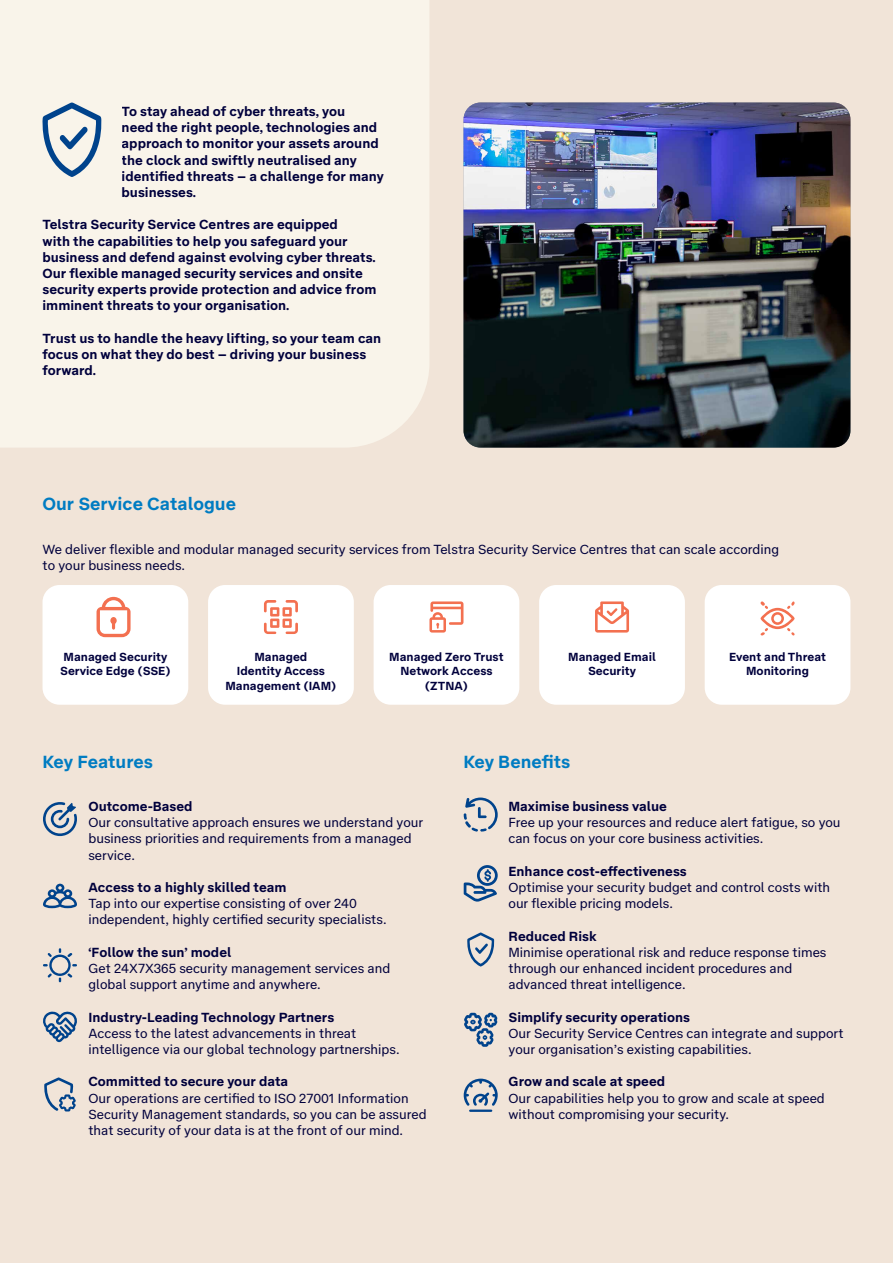
<style>
.page{position:relative;width:893px;height:1263px;background:#f1e4d8}
.page>*{position:absolute;margin:0;border:0;box-sizing:border-box;transform-origin:0 0}
.t1{font:700 18px "Telstra Text";color:#007cc2}
.t2{font:13.5px/16.2px "Telstra Text";color:#00003c}
.t3{font:700 13.5px/16.2px "Telstra Text";color:#00003c}
.t4{font:700 12px/14.4px "Telstra Text";color:#00003c;text-align:center}
</style>
<div class="page">
<div style="left:0;top:0;width:429px;height:448px;background:#f9f4ea"></div>
<div style="left:43px;top:103px;width:79px;height:85px;background:#f9f4ea"></div>
<img style="left:463px;top:103px;width:387px;height:345px">
<svg style="left:42px;top:103px;width:60px;height:74px"></svg>
<div style="left:43px;top:585px;width:145px;height:120px;background:#fff;border-radius:17px"></div>
<svg style="left:97px;top:597px;width:34px;height:40px"></svg>
<div style="left:208px;top:585px;width:146px;height:120px;background:#fff;border-radius:17px"></div>
<svg style="left:264px;top:600px;width:34px;height:34px"></svg>
<div style="left:374px;top:585px;width:145px;height:120px;background:#fff;border-radius:17px"></div>
<svg style="left:429px;top:601px;width:34px;height:31px"></svg>
<div style="left:539px;top:585px;width:146px;height:120px;background:#fff;border-radius:17px"></div>
<svg style="left:595px;top:601px;width:34px;height:31px"></svg>
<div style="left:705px;top:585px;width:145px;height:120px;background:#fff;border-radius:17px"></div>
<svg style="left:760px;top:601px;width:35px;height:35px"></svg>
<svg style="left:43px;top:884px;width:34px;height:24px"></svg>
<svg style="left:43px;top:948px;width:34px;height:34px"></svg>
<svg style="left:43px;top:1011px;width:34px;height:31px"></svg>
<svg style="left:43px;top:802px;width:34px;height:34px"></svg>
<svg style="left:44px;top:1077px;width:32px;height:34px"></svg>
<svg style="left:464px;top:865px;width:34px;height:36px"></svg>
<svg style="left:464px;top:797px;width:34px;height:34px"></svg>
<svg style="left:467px;top:932px;width:27px;height:34px"></svg>
<svg style="left:464px;top:1013px;width:34px;height:34px"></svg>
<svg style="left:464px;top:1079px;width:34px;height:27px"></svg>
<hr style="left:469px;top:1109px;width:23px;height:3px;background:#00438c">
<p class="t3" style="left:122px;top:102px;width:264px">To stay ahead of cyber threats, you<br>need the right people, technologies and approach to monitor your assets around the clock and swiftly neutralised any identifed threats – a challenge for many businesses.</p>
<p class="t3" style="left:43px;top:216px;width:335px">Telstra Security Service Centres are equipped<br>with the capabilities to help you safeguard your business and defend against evolving cyber threats.<br>Our fexible managed security services and onsite security experts provide protection and advice from imminent threats to your organisation.</p>
<p class="t3" style="left:43px;top:329px;width:340px">Trust us to handle the heavy lifting, so your team can focus on what they do best – driving your business forward.</p>
<h2 class="t1" style="left:43px;top:490px;width:195px">Our Service Catalogue</h2>
<p class="t2" style="left:43px;top:540px;width:738px">We deliver fexible and modular managed security services from Telstra Security Service Centres that can scale according to your business needs.</p>
<p class="t4" style="left:60px;top:649px;width:112px;text-align:left">Managed Security<br>Service Edge (SSE)</p>
<p class="t4" style="left:225px;top:649px;width:113px">Managed<br>Identity Access<br>Management (IAM)</p>
<p class="t4" style="left:389px;top:649px;width:116px">Managed Zero Trust<br>Network Access (ZTNA)</p>
<p class="t4" style="left:568px;top:649px;width:89px">Managed Email<br>Security</p>
<p class="t4" style="left:729px;top:649px;width:99px">Event and Threat<br>Monitoring</p>
<h2 class="t1" style="left:43px;top:748px;width:112px">Key Features</h2>
<h3 class="t3" style="left:88px;top:797px;width:106px">Outcome-Based</h3>
<p class="t2" style="left:88px;top:813px;width:336px">Our consultative approach ensures we understand your business priorities and requirements from a managed service.</p>
<h3 class="t3" style="left:88px;top:878px;width:200px">Access to a highly skilled team</h3>
<p class="t2" style="left:88px;top:894px;width:300px">Tap into our expertise consisting of over 240 independent, highly certifed security specialists.</p>
<p class="t3" style="left:88px;top:943px;width:144px">‘Follow the sun’ model</p>
<p class="t2" style="left:88px;top:959px;width:303px">Get 24X7X365 security management services and global support anytime and anywhere.</p>
<h3 class="t3" style="left:88px;top:1008px;width:247px">Industry-Leading Technology Partners</h3>
<p class="t2" style="left:88px;top:1024px;width:313px">Access to the latest advancements in threat intelligence via our global technology partnerships.</p>
<h3 class="t3" style="left:88px;top:1073px;width:201px">Committed to secure your data</h3>
<p class="t2" style="left:88px;top:1089px;width:340px">Our operations are certifed to ISO 27001 Information<br>Security Management standards, so you can be assured that security of your data is at the front of our mind.</p>
<h2 class="t1" style="left:463px;top:748px;width:108px">Key Benefts</h2>
<h3 class="t3" style="left:508px;top:797px;width:160px">Maximise business value</h3>
<p class="t2" style="left:508px;top:813px;width:334px">Free up your resources and reduce alert fatigue, so you can focus on your core business activities.</p>
<h3 class="t3" style="left:508px;top:862px;width:180px">Enhance cost-efectiveness</h3>
<p class="t2" style="left:508px;top:878px;width:323px">Optimise your security budget and control costs with our fexible pricing models.</p>
<h3 class="t3" style="left:508px;top:927px;width:90px">Reduced Risk</h3>
<p class="t2" style="left:508px;top:943px;width:319px">Minimise operational risk and reduce response times through our enhanced incident procedures and advanced threat intelligence.</p>
<h3 class="t3" style="left:508px;top:1008px;width:183px">Simplify security operations</h3>
<p class="t2" style="left:508px;top:1024px;width:337px">Our Security Service Centres can integrate and support your organisation’s existing capabilities.</p>
<h3 class="t3" style="left:508px;top:1073px;width:158px">Grow and scale at speed</h3>
<p class="t2" style="left:508px;top:1089px;width:318px">Our capabilities help you to grow and scale at speed without compromising your security.</p>
</div>
